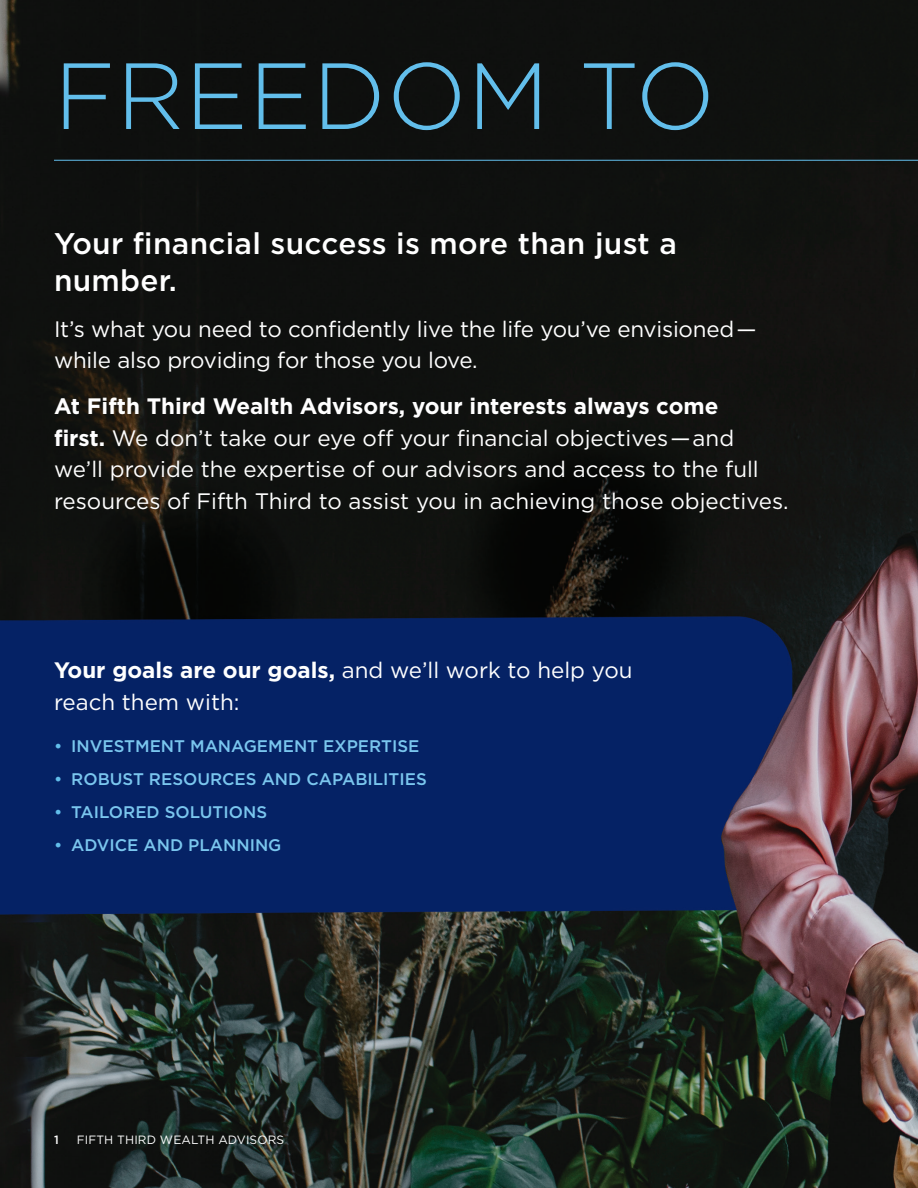
<style>
.page{position:relative;width:918px;height:1188px;background:#fff}
.page>*{position:absolute;margin:0;border:0;box-sizing:border-box;transform-origin:0 0}
.t1{font:300 93.75px "Gotham";letter-spacing:.01em;color:#62beeb}
.t2{font:500 29.85px/37.3px "Gotham";letter-spacing:.01em;color:#fff}
.t3{font:22.35px/31.8px "Gotham";color:#fff}
.t4{font:500 16.8px "Gotham";color:#7ac6ee}
.t5{font:12px "Gotham";letter-spacing:.01em;color:#fff}
.t6{font:500 12px "Gotham";color:#fff}
.s1{font-weight:700}
.s2{color:#62beeb}
</style>
<div class="page">
<img style="left:0;top:0;width:918px;height:1188px">
<hr style="left:54px;top:160px;width:864px;height:1px;background:#62beeb">
<h2 class="t1" style="left:54px;top:37px;width:663px">FREEDOM TO</h2>
<h3 class="t2" style="left:54px;top:224px;width:624px">Your financial success is more than just a number.</h3>
<p class="t3" style="left:54px;top:312px;width:704px">It’s what you need to confidently live the life you’ve envisioned— while also providing for those you love.</p>
<p class="t3" style="left:54px;top:389px;width:736px"><span class="s1">At Fifth Third Wealth Advisors, your interests always come<br>first.</span> We don’t take our eye off your financial objectives—and we’ll provide the expertise of our advisors and access to the full resources of Fifth Third to assist you in achieving those objectives.</p>
<p class="t3" style="left:54px;top:654px;width:580px"><span class="s1">Your goals are our goals,</span> and we’ll work to help you reach them with:</p>
<p class="t4" style="left:54px;top:735px;width:367px"><span class="s2">•</span> INVESTMENT MANAGEMENT EXPERTISE</p>
<p class="t4" style="left:54px;top:768px;width:374px"><span class="s2">•</span> ROBUST RESOURCES AND CAPABILITIES</p>
<p class="t4" style="left:54px;top:801px;width:215px"><span class="s2">•</span> TAILORED SOLUTIONS</p>
<p class="t4" style="left:54px;top:834px;width:229px"><span class="s2">•</span> ADVICE AND PLANNING</p>
<p class="t6" style="left:54px;top:1132px;width:6px">1</p>
<p class="t5" style="left:77px;top:1132px;width:209px">FIFTH THIRD WEALTH ADVISORS</p>
</div>
